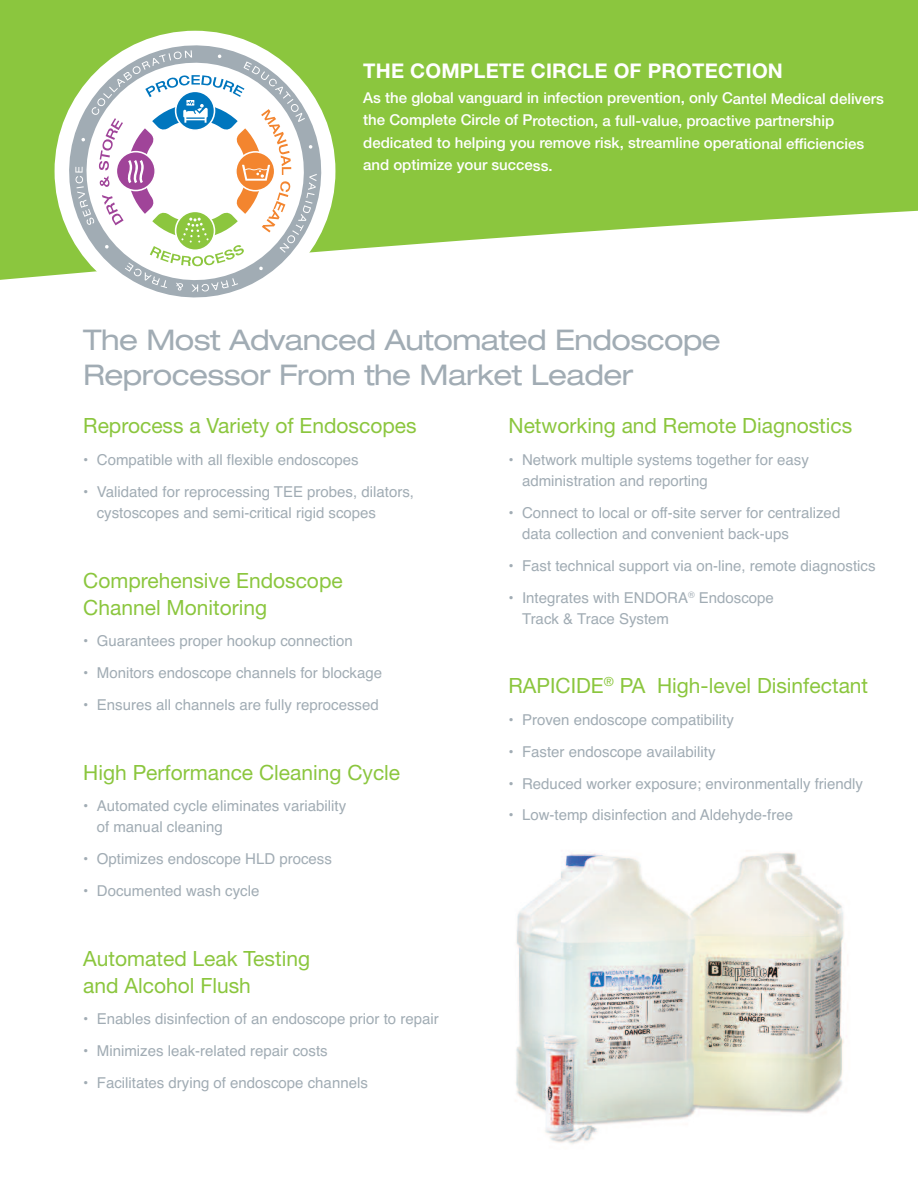
<style>
.page{position:relative;width:918px;height:1188px;background:#fff}
.page>*{position:absolute;margin:0;border:0;box-sizing:border-box;transform-origin:0 0}
.t1{font:expanded 28.5px/34.2px "Helvetica Neue LT Std";letter-spacing:-.02em;color:#a1acb4}
.t2{font:21px/27px "Helvetica Neue LT Std";color:#8bc63e}
.t3{font:700 20.25px "Helvetica Neue LT Std";letter-spacing:.01em;color:#fff}
.t4{font:15px/21px "Helvetica";color:#a1acb4}
.t5{font:500 15px/22.4px "Helvetica Neue LT Std";color:#fff}
</style>
<div class="page">
<svg style="left:0;top:0;width:918px;height:280px;fill:#8bc63e"></svg>
<img style="left:516px;top:852px;width:328px;height:292px">
<div style="left:55px;top:31px;width:280px;height:281px;background:#fff;border-radius:50%"></div>
<svg style="left:69px;top:45px;width:252px;height:252px"></svg>
<svg style="left:75px;top:50px;width:242px;height:242px"></svg>
<h3 class="t3" style="left:363px;top:64px;width:421px">THE COMPLETE CIRCLE OF PROTECTION</h3>
<p class="t5" style="left:363px;top:88px;width:522px">As the global vanguard in infection prevention, only Cantel Medical delivers the Complete Circle of Protection, a full-value, proactive partnership dedicated to helping you remove risk, streamline operational efficiencies and optimize your success.</p>
<h1 class="t1" style="left:83px;top:326px;width:639px">The Most Advanced Automated Endoscope<br>Reprocessor From the Market Leader</h1>
<h2 class="t2" style="left:83px;top:415px;width:335px">Reprocess a Variety of Endoscopes</h2>
<p class="t4" style="left:83px;top:450px;width:277px">• Compatible with all flexible endoscopes</p>
<p class="t4" style="left:97px;top:481px;width:319px;text-indent:-14px">• Validated for reprocessing TEE probes, dilators, cystoscopes and semi-critical rigid scopes</p>
<h2 class="t2" style="left:83px;top:569px;width:261px">Comprehensive Endoscope<br>Channel Monitoring</h2>
<p class="t4" style="left:83px;top:631px;width:271px">• Guarantees proper hookup connection</p>
<p class="t4" style="left:83px;top:663px;width:300px">• Monitors endoscope channels for blockage</p>
<p class="t4" style="left:83px;top:694px;width:297px">• Ensures all channels are fully reprocessed</p>
<h2 class="t2" style="left:83px;top:761px;width:318px">High Performance Cleaning Cycle</h2>
<p class="t4" style="left:97px;top:796px;width:251px;text-indent:-14px">• Automated cycle eliminates variability of manual cleaning</p>
<p class="t4" style="left:83px;top:849px;width:250px">• Optimizes endoscope HLD process</p>
<p class="t4" style="left:83px;top:880px;width:178px">• Documented wash cycle</p>
<h2 class="t2" style="left:83px;top:947px;width:228px">Automated Leak Testing and Alcohol Flush</h2>
<p class="t4" style="left:83px;top:1009px;width:357px">• Enables disinfection of an endoscope prior to repair</p>
<p class="t4" style="left:83px;top:1041px;width:246px">• Minimizes leak-related repair costs</p>
<p class="t4" style="left:83px;top:1072px;width:286px">• Facilitates drying of endoscope channels</p>
<h2 class="t2" style="left:509px;top:415px;width:345px">Networking and Remote Diagnostics</h2>
<p class="t4" style="left:522px;top:450px;width:288px;text-indent:-14px">• Network multiple systems together for easy administration and reporting</p>
<p class="t4" style="left:522px;top:502px;width:320px;text-indent:-14px">• Connect to local or off-site server for centralized data collection and convenient back-ups</p>
<p class="t4" style="left:509px;top:555px;width:369px">• Fast technical support via on-line, remote diagnostics</p>
<p class="t4" style="left:522px;top:587px;width:253px;text-indent:-13px">• Integrates with ENDORA<sup>®</sup> Endoscope<br>Track &amp; Trace System</p>
<h2 class="t2" style="left:509px;top:674px;width:361px">RAPICIDE<sup>®</sup> PA High-level Disinfectant</h2>
<p class="t4" style="left:509px;top:709px;width:227px">• Proven endoscope compatibility</p>
<p class="t4" style="left:509px;top:741px;width:209px">• Faster endoscope availability</p>
<p class="t4" style="left:509px;top:773px;width:356px">• Reduced worker exposure; environmentally friendly</p>
<p class="t4" style="left:509px;top:805px;width:286px">• Low-temp disinfection and Aldehyde-free</p>
</div>
